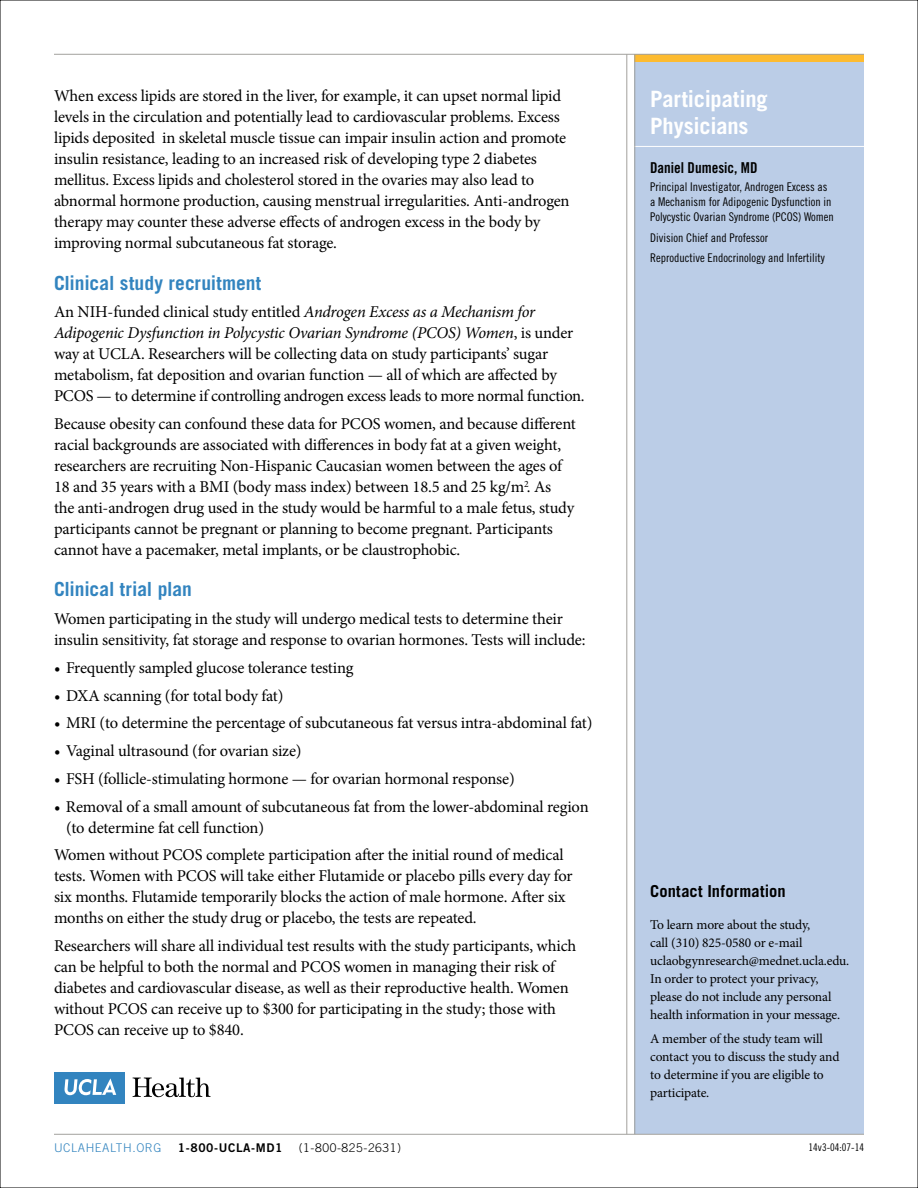
<style>
.page{position:relative;width:918px;height:1188px;background:#fff}
.page>*{position:absolute;margin:0;border:0;box-sizing:border-box;transform-origin:0 0}
.Sidebar_head{font:700 22.5px/27px "Trade Gothic";letter-spacing:-.005em;color:#fff}
.Blue_Subhead{font:700 19.5px "Trade Gothic";letter-spacing:-.005em;color:#3284bf}
.Body_copy{font:16.5px/21px "Minion Pro";letter-spacing:-.01em;color:#000}
.t1{font:700 16.5px "Trade Gothic";letter-spacing:.01em;color:#000}
.Faculty_Name{font:15px "Trade Gothic Bold Cond Twenty";color:#000}
.Sidebar_Copy{font:13.5px/18px "Minion Pro";letter-spacing:-.01em;color:#000}
.Faculty_details{font:12px/15px "Trade Gothic Cond Eighteen";color:#000}
.t2{font:300 12px "Trade Gothic";letter-spacing:.05em;color:#000}
.t3{font:300 12px "Trade Gothic";letter-spacing:.05em;color:#3284bf}
.t4{font:12px "Trade Gothic Bold Two";letter-spacing:.05em;color:#000}
.t5{font:10.5px "Trade Gothic Cond Eighteen";color:#000}
.s1{font-style:italic}
</style>
<div class="page">
<div style="left:54px;top:1072px;width:71px;height:32px;background:#3284bf"></div>
<svg style="left:65px;top:1079px;width:51px;height:16px"></svg>
<svg style="left:133px;top:1078px;width:77px;height:19px"></svg>
<div style="left:634px;top:54px;width:230px;height:1080px;background:#bbcde7"></div>
<hr style="left:633px;top:146px;width:233px;height:1px;background:#fff">
<div style="left:634px;top:54px;width:230px;height:8px;background:#fdbb30"></div>
<hr style="left:54px;top:1134px;width:810px;height:1px;background:#a2a19d">
<hr style="left:627px;top:54px;width:1px;height:1080px;background:#a2a19d">
<hr style="left:54px;top:54px;width:810px;height:1px;background:#a2a19d">
<hr style="left:634px;top:54px;width:1px;height:1080px;background:#a2a19d">
<p class="Body_copy" style="left:54px;top:86px;width:517px">When excess lipids are stored in the liver, for example, it can upset normal lipid levels in the circulation and potentially lead to cardiovascular problems. Excess lipids deposited in skeletal muscle tissue can impair insulin action and promote insulin resistance, leading to an increased risk of developing type 2 diabetes mellitus. Excess lipids and cholesterol stored in the ovaries may also lead to abnormal hormone production, causing menstrual irregularities. Anti-androgen therapy may counter these adverse effects of androgen excess in the body by improving normal subcutaneous fat storage.</p>
<p class="Blue_Subhead" style="left:54px;top:271px;width:209px">Clinical study recruitment</p>
<p class="Body_copy" style="left:54px;top:302px;width:532px">An NIH-funded clinical study entitled <span class="s1">Androgen Excess as a Mechanism for Adipogenic Dysfunction in Polycystic Ovarian Syndrome (PCOS) Women</span>, is under way at UCLA. Researchers will be collecting data on study participants’ sugar metabolism, fat deposition and ovarian function — all of which are affected by PCOS — to determine if controlling androgen excess leads to more normal function.</p>
<p class="Body_copy" style="left:54px;top:413px;width:523px">Because obesity can confound these data for PCOS women, and because different racial backgrounds are associated with differences in body fat at a given weight, researchers are recruiting Non-Hispanic Caucasian women between the ages of 18 and 35 years with a BMI (body mass index) between 18.5 and 25 kg/m<sup>2</sup>. As<br>the anti-androgen drug used in the study would be harmful to a male fetus, study participants cannot be pregnant or planning to become pregnant. Participants cannot have a pacemaker, metal implants, or be claustrophobic.</p>
<p class="Blue_Subhead" style="left:54px;top:577px;width:139px">Clinical trial plan</p>
<p class="Body_copy" style="left:54px;top:608px;width:533px">Women participating in the study will undergo medical tests to determine their insulin sensitivity, fat storage and response to ovarian hormones. Tests will include:</p>
<p class="Body_copy" style="left:54px;top:657px;width:301px">• Frequently sampled glucose tolerance testing</p>
<p class="Body_copy" style="left:54px;top:685px;width:231px">• DXA scanning (for total body fat)</p>
<p class="Body_copy" style="left:54px;top:713px;width:540px">• MRI (to determine the percentage of subcutaneous fat versus intra-abdominal fat)</p>
<p class="Body_copy" style="left:54px;top:740px;width:249px">• Vaginal ultrasound (for ovarian size)</p>
<p class="Body_copy" style="left:54px;top:768px;width:462px">• FSH (follicle-stimulating hormone — for ovarian hormonal response)</p>
<p class="Body_copy" style="left:66px;top:796px;width:524px;text-indent:-12px">• Removal of a small amount of subcutaneous fat from the lower-abdominal region (to determine fat cell function)</p>
<p class="Body_copy" style="left:54px;top:845px;width:520px">Women without PCOS complete participation after the initial round of medical tests. Women with PCOS will take either Flutamide or placebo pills every day for six months. Flutamide temporarily blocks the action of male hormone. After six months on either the study drug or placebo, the tests are repeated.</p>
<p class="Body_copy" style="left:54px;top:935px;width:524px">Researchers will share all individual test results with the study participants, which can be helpful to both the normal and PCOS women in managing their risk of diabetes and cardiovascular disease, as well as their reproductive health. Women without PCOS can receive up to $300 for participating in the study; those with PCOS can receive up to $840.</p>
<p class="t3" style="left:54px;top:1140px;width:109px">UCLAHEALTH.ORG</p>
<p class="t4" style="left:178px;top:1140px;width:106px">1-800-UCLA-MD1</p>
<p class="t2" style="left:299px;top:1140px;width:104px">(1-800-825-2631)</p>
<p class="Sidebar_head" style="left:650px;top:85px;width:119px">Participating<br>Physicians</p>
<p class="Faculty_Name" style="left:650px;top:159px;width:109px">Daniel Dumesic, MD</p>
<p class="Faculty_details" style="left:650px;top:179px;width:185px">Principal Investigator, Androgen Excess as a Mechanism for Adipogenic Dysfunction in<br>Polycystic Ovarian Syndrome (PCOS) Women</p>
<p class="Faculty_details" style="left:650px;top:230px;width:119px">Division Chief and Professor</p>
<p class="Faculty_details" style="left:650px;top:250px;width:176px">Reproductive Endocrinology and Infertility</p>
<p class="t1" style="left:650px;top:881px;width:137px">Contact Information</p>
<p class="Sidebar_Copy" style="left:650px;top:915px;width:201px">To learn more about the study,<br>call (310) 825-0580 or e-mail uclaobgynresearch@mednet.ucla.edu.<br>In order to protect your privacy, please do not include any personal health information in your message.</p>
<p class="Sidebar_Copy" style="left:650px;top:1030px;width:191px">A member of the study team will contact you to discuss the study and to determine if you are eligible to participate.</p>
<p class="t5" style="left:809px;top:1141px;width:57px">14v3-04:07-14</p>
</div>
